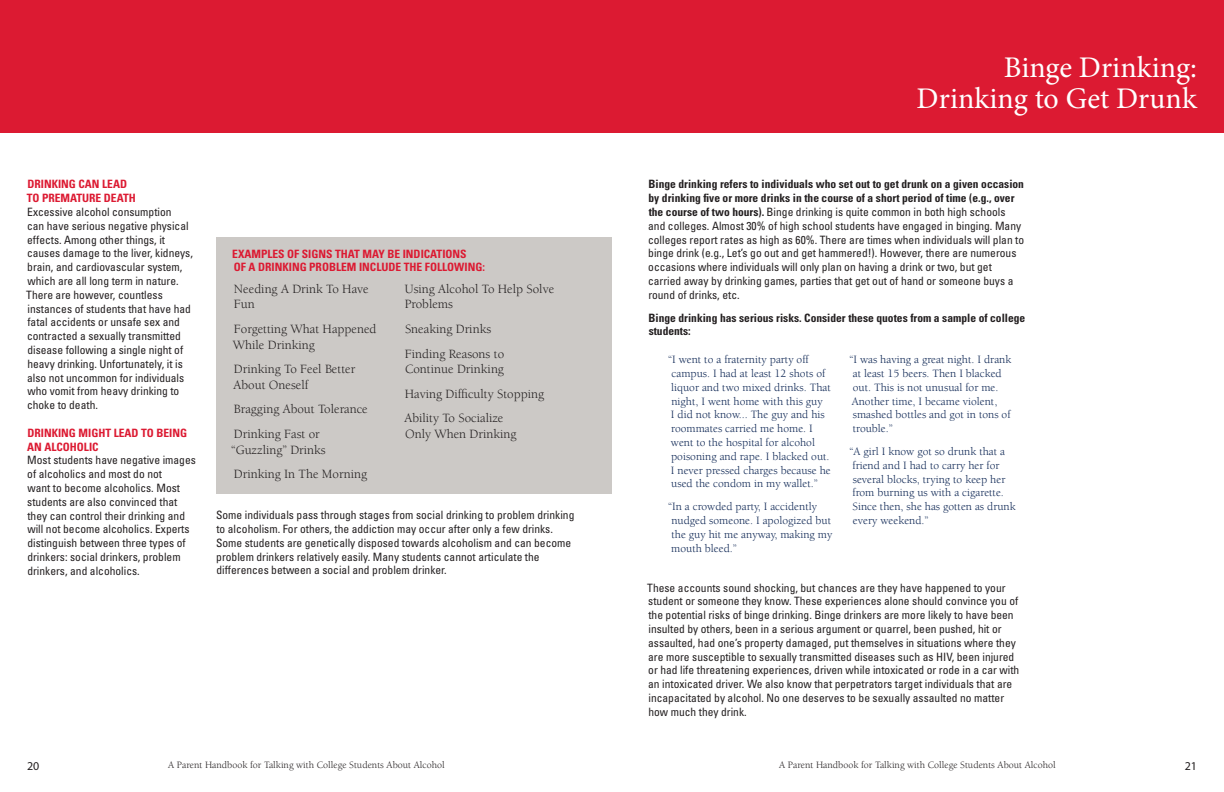
<style>
.page{position:relative;width:1224px;height:792px;background:#fff}
.page>*{position:absolute;margin:0;border:0;box-sizing:border-box;transform-origin:0 0}
.t1{font:30px/31px "Minion Pro";color:#fff;text-align:right}
.Call_Out{font:13px/15.6px "Berkeley Std";color:#231f20}
.t2{font:12px "Myriad Pro";color:#231f20}
.Body{font:condensed 11.5px/13.8px "Univers LT Std";color:#231f20}
.Body-2{font:11.5px/13.8px "Berkeley Std";color:#0c2553}
.Body-3{font:700 condensed 11.5px/13.8px "Univers LT Std";color:#231f20}
.Body-4{font:700 condensed 11.5px/13.8px "Univers LT Std";color:#dc1a32}
.t3{font:10px "Berkeley Std";color:#231f20}
.s1{font-weight:700;color:#dc1a32}
.s2{font-weight:700}
</style>
<div class="page">
<div style="left:612px;top:0;width:612px;height:132px;background:#dc1a32"></div>
<div style="left:0;top:0;width:612px;height:132px;background:#dc1a32"></div>
<div style="left:216px;top:238px;width:396px;height:256px;background:#ccc9c6"></div>
<p class="Body" style="left:26px;top:177px;width:168px"><span class="s1">DRINKING CAN LEAD<br>TO PREMATURE DEATH<br></span>Excessive alcohol consumption<br>can have serious negative physical effects. Among other things, it causes damage to the liver, kidneys, brain, and cardiovascular system, which are all long term in nature.<br>There are however, countless instances of students that have had fatal accidents or unsafe sex and contracted a sexually transmitted disease following a single night of heavy drinking. Unfortunately, it is also not uncommon for individuals who vomit from heavy drinking to choke to death.</p>
<p class="Body" style="left:27px;top:426px;width:170px"><span class="s1">DRINKING MIGHT LEAD TO BEING<br>AN ALCOHOLIC<br></span>Most students have negative images of alcoholics and most do not<br>want to become alcoholics. Most students are also convinced that they can control their drinking and will not become alcoholics. Experts distinguish between three types of drinkers: social drinkers, problem drinkers, and alcoholics.</p>
<p class="Body-4" style="left:232px;top:247px;width:254px">EXAMPLES OF SIGNS THAT MAY BE INDICATIONS<br>OF A DRINKING PROBLEM INCLUDE THE FOLLOWING:</p>
<p class="Call_Out" style="left:234px;top:281px;width:136px">Needing A Drink To Have<br>Fun</p>
<p class="Call_Out" style="left:233px;top:321px;width:145px">Forgetting What Happened<br>While Drinking</p>
<p class="Call_Out" style="left:234px;top:362px;width:123px">Drinking To Feel Better<br>About Oneself</p>
<p class="Call_Out" style="left:234px;top:402px;width:135px">Bragging About Tolerance</p>
<p class="Call_Out" style="left:231px;top:426px;width:96px">Drinking Fast or “Guzzling” Drinks</p>
<p class="Call_Out" style="left:234px;top:467px;width:135px">Drinking In The Morning</p>
<p class="Call_Out" style="left:405px;top:281px;width:151px">Using Alcohol To Help Solve<br>Problems</p>
<p class="Call_Out" style="left:405px;top:321px;width:88px">Sneaking Drinks</p>
<p class="Call_Out" style="left:405px;top:346px;width:101px">Finding Reasons to<br>Continue Drinking</p>
<p class="Call_Out" style="left:405px;top:386px;width:141px">Having Difficulty Stopping</p>
<p class="Call_Out" style="left:404px;top:411px;width:114px">Ability To Socialize<br>Only When Drinking</p>
<p class="Body" style="left:216px;top:508px;width:360px">Some individuals pass through stages from social drinking to problem drinking to alcoholism. For others, the addiction may occur after only a few drinks.<br>Some students are genetically disposed towards alcoholism and can become problem drinkers relatively easily. Many students cannot articulate the differences between a social and problem drinker.</p>
<p class="t1" style="left:917px;top:52px;width:282px">Binge Drinking:<br>Drinking to Get Drunk</p>
<p class="Body" style="left:648px;top:177px;width:378px"><span class="s2">Binge drinking refers to individuals who set out to get drunk on a given occasion by drinking five or more drinks in the course of a short period of time (e.g., over the course of two hours).</span> Binge drinking is quite common in both high schools and colleges. Almost 30% of high school students have engaged in binging. Many colleges report rates as high as 60%. There are times when individuals will plan to binge drink (e.g., Let’s go out and get hammered!). However, there are numerous occasions where individuals will only plan on having a drink or two, but get carried away by drinking games, parties that get out of hand or someone buys a round of drinks, etc.</p>
<p class="Body-3" style="left:648px;top:310px;width:378px">Binge drinking has serious risks. Consider these quotes from a sample of college students:</p>
<p class="Body-2" style="left:668px;top:353px;width:164px">“I went to a fraternity party off campus. I had at least 12 shots of liquor and two mixed drinks. That night, I went home with this guy<br>I did not know... The guy and his roommates carried me home. I went to the hospital for alcohol poisoning and rape. I blacked out.<br>I never pressed charges because he used the condom in my wallet.”</p>
<p class="Body-2" style="left:668px;top:500px;width:166px">“In a crowded party, I accidently nudged someone. I apologized but the guy hit me anyway, making my mouth bleed.”</p>
<p class="Body-2" style="left:849px;top:353px;width:163px">“I was having a great night. I drank at least 15 beers. Then I blacked out. This is not unusual for me.<br>Another time, I became violent, smashed bottles and got in tons of trouble.”</p>
<p class="Body-2" style="left:849px;top:445px;width:168px">“A girl I know got so drunk that a friend and I had to carry her for several blocks, trying to keep her from burning us with a cigarette.<br>Since then, she has gotten as drunk every weekend.”</p>
<p class="Body" style="left:647px;top:580px;width:374px">These accounts sound shocking, but chances are they have happened to your student or someone they know. These experiences alone should convince you of the potential risks of binge drinking. Binge drinkers are more likely to have been insulted by others, been in a serious argument or quarrel, been pushed, hit or assaulted, had one’s property damaged, put themselves in situations where they are more susceptible to sexually transmitted diseases such as HIV, been injured or had life threatening experiences, driven while intoxicated or rode in a car with an intoxicated driver. We also know that perpetrators target individuals that are incapacitated by alcohol. No one deserves to be sexually assaulted no matter how much they drink.</p>
<p class="t2" style="left:27px;top:758px;width:14px">20</p>
<p class="t3" style="left:168px;top:759px;width:278px">A Parent Handbook for Talking with College Students About Alcohol</p>
<p class="t3" style="left:779px;top:759px;width:278px">A Parent Handbook for Talking with College Students About Alcohol</p>
<p class="t2" style="left:1185px;top:758px;width:14px">21</p>
</div>
